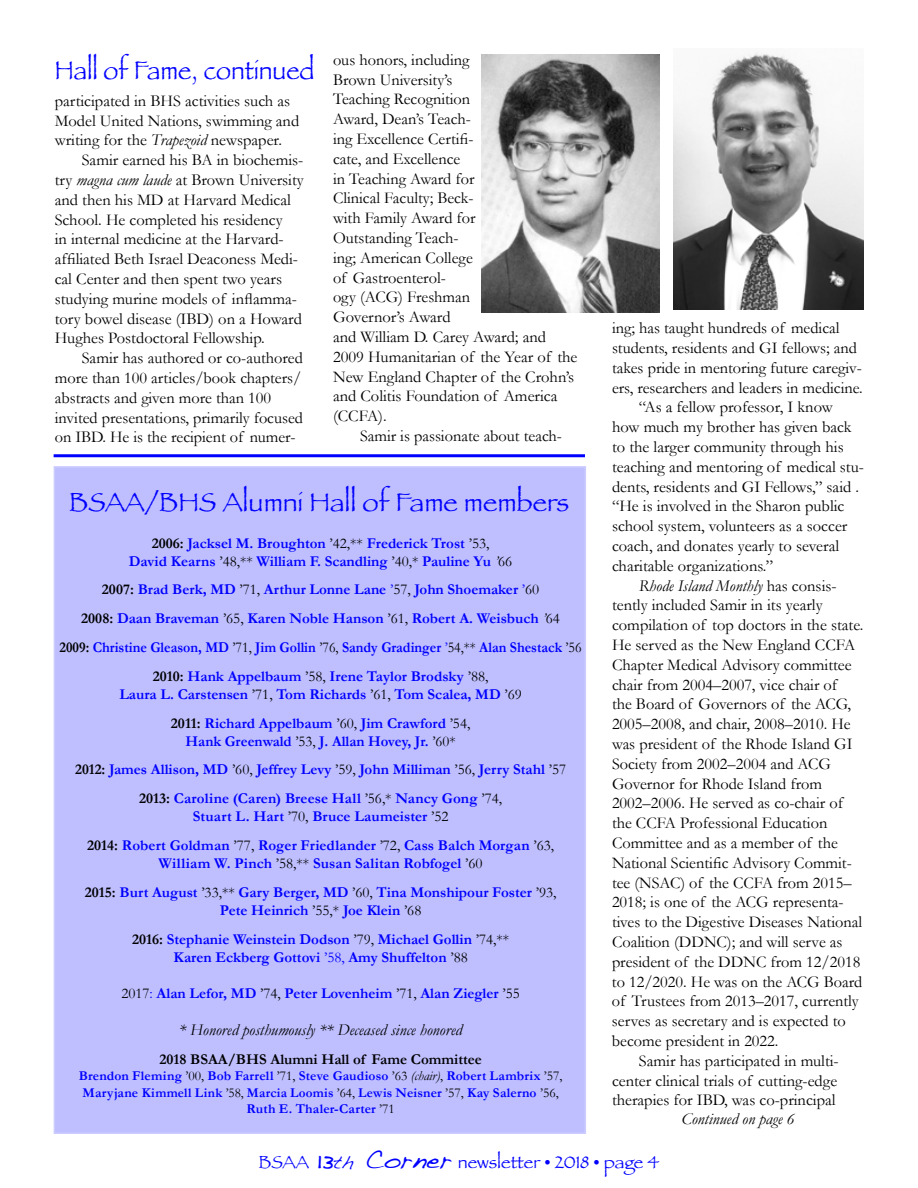
<style>
.page{position:relative;width:918px;height:1188px;background:#fff}
.page>*{position:absolute;margin:0;border:0;box-sizing:border-box;transform-origin:0 0}
.t1{font:27px "Papyrus";color:#00f}
.t2{font:27px "Papyrus";color:#00f;scale:.92 1}
.t3{font:18px "Papyrus";color:#00f}
.t4{font:16.5px/19.8px "Garamond";color:#000}
.t5{font:italic 16.5px "Garamond";color:#000}
.t6{font:700 15px/28.8px "Garamond";color:#00f;text-align:center}
.t7{font:700 15px "Garamond";color:#000}
.t8{font:700 13.5px/16.2px "Garamond";letter-spacing:.015em;color:#00f;text-align:center}
.s1{font-style:italic}
.s2{color:#000}
.s3{font-weight:400;color:#000}
.s4{font-weight:400;font-style:italic;color:#000}
.s5{font-weight:400}
.s6{font-style:normal}
.s7{font-family:"Handwriting Dakota";font-size:27px}
.s8{font-family:"Handwriting Dakota"}
</style>
<div class="page">
<hr style="left:54px;top:454px;width:531px;height:3px;background:#00f">
<img style="left:674px;top:52px;width:190px;height:258px">
<div style="left:54px;top:466px;width:532px;height:668px;background:#bfbfff;border:2px solid #ccf"></div>
<img style="left:482px;top:54px;width:177px;height:258px">
<h1 class="t2" style="left:55px;top:54px;width:284px">Hall of Fame, continued</h1>
<p class="t4" style="left:55px;top:91px;width:246px">participated in BHS activities such as<br>Model United Nations, swimming and writing for the <span class="s1">Trapezoid</span> newspaper.</p>
<p class="t4" style="left:55px;top:150px;width:250px;text-indent:27px">Samir earned his BA in biochemis&shy;try <span class="s1">magna cum laude</span> at Brown University and then his MD at Harvard Medical School. He completed his residency<br>in internal medicine at the Harvard&shy;affiliated Beth Israel Deaconess Medi&shy;cal Center and then spent two years studying murine models of inflamma&shy;tory bowel disease (IBD) on a Howard Hughes Postdoctoral Fellowship.</p>
<p class="t4" style="left:55px;top:348px;width:250px;text-indent:27px">Samir has authored or co-authored more than 100 articles/book chapters/ abstracts and given more than 100 invited presentations, primarily focused on IBD. He is the recipient of numer-</p>
<p class="t4" style="left:333px;top:50px;width:246px">ous honors, including<br>Brown University’s<br>Teaching Recognition<br>Award, Dean’s Teach-<br>ing Excellence Certifi-<br>cate, and Excellence<br>in Teaching Award for<br>Clinical Faculty; Beck-<br>with Family Award for<br>Outstanding Teach-<br>ing; American College<br>of Gastroenterol-<br>ogy (ACG) Freshman<br>Governor’s Award<br>and William D. Carey Award; and<br>2009 Humanitarian of the Year of the<br>New England Chapter of the Crohn’s and Colitis Foundation of America (CCFA).</p>
<p class="t4" style="left:360px;top:426px;width:204px">Samir is passionate about teach-</p>
<h1 class="t1" style="left:69px;top:486px;width:502px">BSAA/BHS Alumni Hall of Fame members</h1>
<p class="t6" style="left:129px;top:534px;width:385px;line-height:18px"><span class="s2">2006:</span> Jacksel M. Broughton <span class="s3">’42,**</span> Frederick Trost <span class="s3">’53,<br></span>David Kearns <span class="s3">’48,**</span> William F. Scandling <span class="s3">’40,*</span> Pauline Yu <span class="s4">’</span><span class="s3">66</span></p>
<p class="t6" style="left:60px;top:575px;width:524px"><span class="s2">2007:</span> Brad Berk, MD <span class="s3">’71,</span> Arthur Lonne Lane <span class="s5">’</span><span class="s3">57,</span> John Shoemaker <span class="s5">’</span><span class="s3">60<br></span><span class="s2">2008:</span> Daan Braveman <span class="s3">’65,</span> Karen Noble Hanson <span class="s3">’61,</span> Robert A. Weisbuch <span class="s4">’</span><span class="s3">64<br></span><span class="s2">2009:</span> Christine Gleason, MD <span class="s3">’71,</span> Jim Gollin <span class="s3">’76,</span> Sandy Gradinger <span class="s5">’</span><span class="s3">54,**</span> Alan Shestack <span class="s3">’56<br></span><span class="s2">2010:</span> Hank Appelbaum <span class="s3">’58,</span> Irene Taylor Brodsky <span class="s3">’88,</span></p>
<p class="t6" style="left:119px;top:679px;width:404px">Laura L. Carstensen <span class="s3">’71,</span> Tom Richards <span class="s3">’61,</span> Tom Scalea, MD <span class="s3">’69<br></span><span class="s2">2011:</span> Richard Appelbaum <span class="s3">’60,</span> Jim Crawford <span class="s3">’54,</span></p>
<p class="t6" style="left:75px;top:726px;width:492px">Hank Greenwald <span class="s3">’53,</span> J. Allan Hovey, Jr. <span class="s3">’60*<br></span><span class="s2">2012:</span> James Allison, MD <span class="s3">’60,</span> Jeffrey Levy <span class="s3">’59,</span> John Milliman <span class="s3">’56,</span> Jerry Stahl <span class="s3">’57<br></span><span class="s2">2013:</span> Caroline (Caren) Breese Hall <span class="s3">’56,*</span> Nancy Gong <span class="s3">’74,</span></p>
<p class="t6" style="left:87px;top:802px;width:468px">Stuart L. Hart <span class="s3">’70,</span> Bruce Laumeister <span class="s3">’52<br></span><span class="s2">2014:</span> Robert Goldman <span class="s3">’77,</span> Roger Friedlander <span class="s3">’72,</span> Cass Balch Morgan <span class="s3">’63,</span></p>
<p class="t6" style="left:85px;top:849px;width:473px">William W. Pinch <span class="s3">’58,**</span> Susan Salitan Robfogel <span class="s3">’60<br></span><span class="s2">2015:</span> Burt August <span class="s3">’33,**</span> Gary Berger, MD <span class="s3">’60,</span> Tina Monshipour Foster <span class="s3">’93,</span></p>
<p class="t6" style="left:132px;top:895px;width:379px">Pete Heinrich <span class="s3">’55,*</span> Joe Klein <span class="s3">’68<br></span><span class="s2">2016:</span> Stephanie Weinstein Dodson <span class="s3">’79,</span> Michael Gollin <span class="s3">’74,**</span></p>
<p class="t6" style="left:173px;top:942px;width:296px">Karen Eckberg Gottovi <span class="s5">’58,</span> Amy Shuffelton <span class="s3">’88</span></p>
<p class="t6" style="left:121px;top:978px;width:400px"><span class="s3">2017</span><span class="s5">:</span> Alan Lefor, MD <span class="s3">’74,</span> Peter Lovenheim <span class="s3">’71,</span> Alan Ziegler <span class="s3">’55</span></p>
<p class="t5" style="left:179px;top:1020px;width:285px">* Honored posthumously ** Deceased since honored</p>
<p class="t7" style="left:159px;top:1051px;width:324px">2018 BSAA/BHS Alumni Hall of Fame Committee</p>
<p class="t8" style="left:79px;top:1068px;width:485px">Brendon Fleming <span class="s3">’00,</span> Bob Farrell <span class="s3">’71,</span> Steve Gaudioso <span class="s3">’63</span> <span class="s4">(chair)</span><span class="s3">,</span> Robert Lambrix <span class="s3">’57,<br></span>Maryjane Kimmell Link <span class="s3">’58,</span> Marcia Loomis <span class="s3">’64,</span> Lewis Neisner <span class="s3">’57,</span> Kay Salerno <span class="s3">’56,<br></span>Ruth E. Thaler-Carter <span class="s3">’71</span></p>
<p class="t4" style="left:612px;top:318px;width:229px">ing; has taught hundreds of medical</p>
<p class="t4" style="left:612px;top:338px;width:246px">students, residents and GI fellows; and</p>
<p class="t4" style="left:612px;top:358px;width:251px">takes pride in mentoring future caregiv-</p>
<p class="t4" style="left:612px;top:377px;width:252px">ers, researchers and leaders in medicine.</p>
<p class="t4" style="left:639px;top:397px;width:195px">“As a fellow professor, I know</p>
<p class="t4" style="left:612px;top:417px;width:241px">how much my brother has given back</p>
<p class="t4" style="left:612px;top:437px;width:233px">to the larger community through his</p>
<p class="t4" style="left:612px;top:457px;width:254px">teaching and mentoring of medical stu-</p>
<p class="t4" style="left:612px;top:476px;width:249px">dents, residents and GI Fellows,” said .</p>
<p class="t4" style="left:612px;top:496px;width:234px">“He is involved in the Sharon public</p>
<p class="t4" style="left:612px;top:516px;width:237px">school system, volunteers as a soccer</p>
<p class="t4" style="left:612px;top:536px;width:229px">coach, and donates yearly to several</p>
<p class="t4" style="left:612px;top:556px;width:163px">charitable organizations.”</p>
<p class="t5" style="left:639px;top:576px;width:199px">Rhode Island Monthly <span class="s6">has consis-</span></p>
<p class="t4" style="left:612px;top:595px;width:212px">tently included Samir in its yearly</p>
<p class="t4" style="left:612px;top:615px;width:253px">compilation of top doctors in the state.</p>
<p class="t4" style="left:612px;top:635px;width:245px">He served as the New England CCFA</p>
<p class="t4" style="left:612px;top:655px;width:241px">Chapter Medical Advisory committee</p>
<p class="t4" style="left:612px;top:674px;width:227px">chair from 2004–2007, vice chair of</p>
<p class="t4" style="left:612px;top:694px;width:241px">the Board of Governors of the ACG,</p>
<p class="t4" style="left:612px;top:714px;width:240px">2005–2008, and chair, 2008–2010. He</p>
<p class="t4" style="left:612px;top:734px;width:242px">was president of the Rhode Island GI</p>
<p class="t4" style="left:612px;top:754px;width:221px">Society from 2002–2004 and ACG</p>
<p class="t4" style="left:612px;top:773px;width:212px">Governor for Rhode Island from</p>
<p class="t4" style="left:612px;top:793px;width:233px">2002–2006. He served as co-chair of</p>
<p class="t4" style="left:612px;top:813px;width:217px">the CCFA Professional Education</p>
<p class="t4" style="left:612px;top:833px;width:227px">Committee and as a member of the</p>
<p class="t4" style="left:612px;top:853px;width:241px">National Scientific Advisory Commit-</p>
<p class="t4" style="left:612px;top:872px;width:241px">tee (NSAC) of the CCFA from 2015–</p>
<p class="t4" style="left:612px;top:892px;width:233px">2018; is one of the ACG representa-</p>
<p class="t4" style="left:612px;top:912px;width:252px">tives to the Digestive Diseases National</p>
<p class="t4" style="left:612px;top:932px;width:232px">Coalition (DDNC); and will serve as</p>
<p class="t4" style="left:612px;top:952px;width:250px">president of the DDNC from 12/2018</p>
<p class="t4" style="left:612px;top:971px;width:252px">to 12/2020. He was on the ACG Board</p>
<p class="t4" style="left:612px;top:991px;width:248px">of Trustees from 2013–2017, currently</p>
<p class="t4" style="left:612px;top:1011px;width:235px">serves as secretary and is expected to</p>
<p class="t4" style="left:612px;top:1031px;width:168px">become president in 2022.</p>
<p class="t4" style="left:639px;top:1051px;width:201px">Samir has participated in multi-</p>
<p class="t4" style="left:612px;top:1070px;width:227px">center clinical trials of cutting-edge</p>
<p class="t4" style="left:612px;top:1090px;width:225px">therapies for IBD, was co-principal</p>
<p class="t5" style="left:681px;top:1109px;width:115px">Continued on page 6</p>
<p class="t3" style="left:259px;top:1151px;width:402px">BSAA <span class="s7">13</span><span class="s8">th</span> <span class="s7">Corner</span> newsletter • 2018 • page 4</p>
</div>
